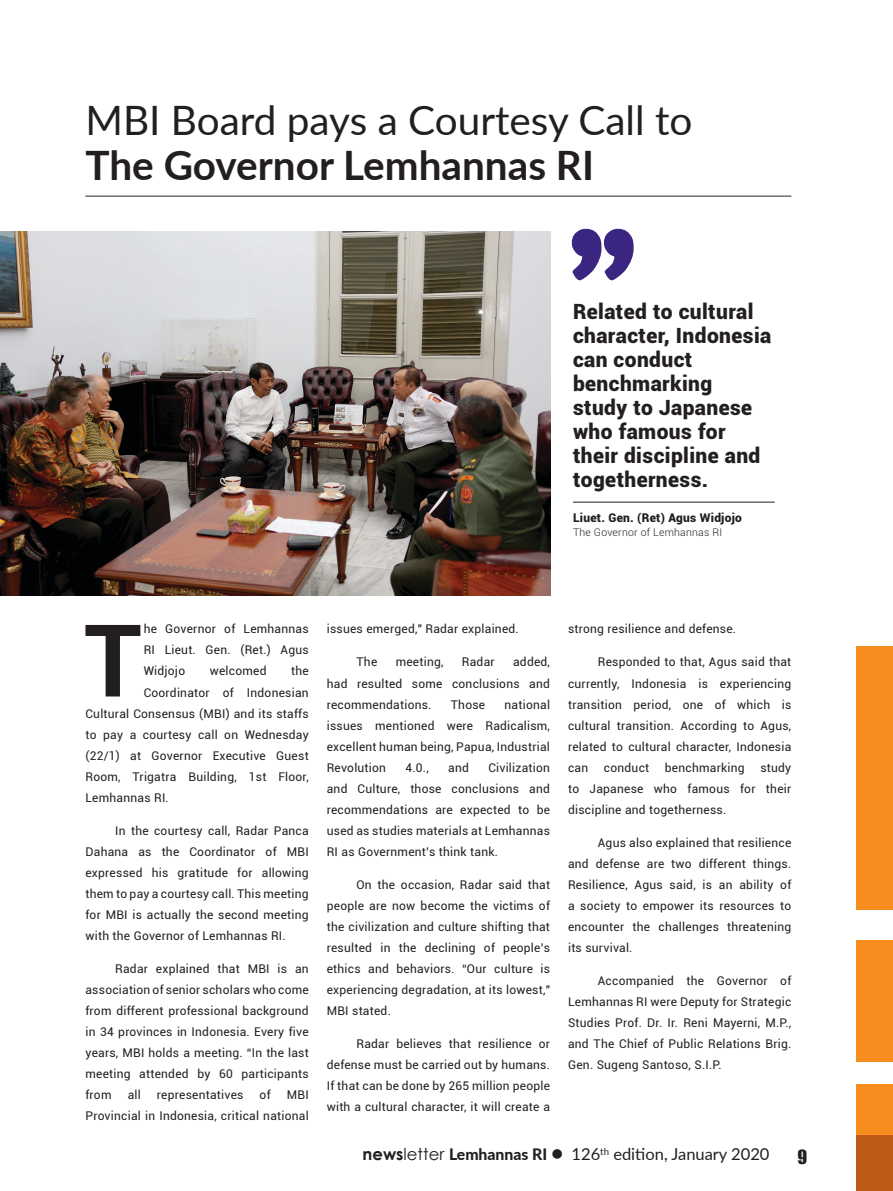
<style>
.page{position:relative;width:893px;height:1191px;background:#fff}
.page>*{position:absolute;margin:0;border:0;box-sizing:border-box;transform-origin:0 0}
.t1{font:109.5px "Hastro";color:#3a2680}
.t2{font:700 100.65px "Roboto";color:#231f20}
.t3{font:40.5px "Lato";color:#231f20}
.t4{font:700 40.5px "Lato";color:#231f20}
.t5{font:900 21px/24px "Roboto";letter-spacing:.02em;color:#231f20}
.t6{font:18px "Impact";color:#231f20}
.t7{font:16.5px "Lato";color:#231f20}
.t8{font:12px/21px "Roboto";letter-spacing:.02em;color:#231f20;text-align:justify}
.No_Spacing{font:900 12px "Roboto";letter-spacing:.02em;color:#231f20}
.No_Spacing-2{font:300 10.5px "Roboto";letter-spacing:.02em;color:#231f20}
.s1{font-family:"Century Gothic";font-weight:700}
.s2{font-family:"Century Gothic"}
.s3{font-weight:800;font-size:15.75px}
</style>
<div class="page">
<div style="left:856px;top:646px;width:37px;height:264px;background:#f68b1e"></div>
<div style="left:856px;top:940px;width:37px;height:121px;background:#f68b1e"></div>
<div style="left:856px;top:1084px;width:37px;height:51px;background:#f68b1e"></div>
<div style="left:856px;top:1135px;width:37px;height:56px;background:#bf5b17"></div>
<hr style="left:85px;top:196px;width:706px;height:1px;background:#231f20">
<img style="left:0;top:232px;width:550px;height:363px">
<hr style="left:573px;top:502px;width:202px;height:1px;background:#231f20">
<p class="t3" style="left:85px;top:91px;width:608px">MBI Board pays a Courtesy Call to</p>
<p class="t4" style="left:85px;top:135px;width:510px">The Governor Lemhannas RI</p>
<p class="t1" style="left:572px;top:201px;width:63px">”</p>
<p class="t5" style="left:573px;top:299px;width:200px">Related to cultural character, Indonesia can conduct benchmarking study to Japanese who famous for their discipline and togetherness.</p>
<p class="No_Spacing" style="left:573px;top:509px;width:170px">Liuet. Gen. (Ret) Agus Widjojo</p>
<p class="No_Spacing-2" style="left:573px;top:525px;width:151px">The Governor of Lemhannas RI</p>
<p class="t2" style="left:84px;top:589px;width:59px">T</p>
<p class="t8" style="left:144px;top:618px;width:167px">he Governor of Lemhannas RI Lieut. Gen. (Ret.) Agus Widjojo</p>
<p class="t8" style="left:210px;top:660px;width:58px">welcomed</p>
<p class="t8" style="left:291px;top:660px;width:19px">the</p>
<p class="t8" style="left:144px;top:681px;width:167px">Coordinator of Indonesian</p>
<p class="t8" style="left:85px;top:702px;width:225px">Cultural Consensus (MBI) and its staffs</p>
<p class="t8" style="left:85px;top:723px;width:225px">to pay a courtesy call on Wednesday</p>
<p class="t8" style="left:85px;top:744px;width:225px">(22/1) at Governor Executive Guest</p>
<p class="t8" style="left:85px;top:765px;width:225px">Room, Trigatra Building, 1st Floor,</p>
<p class="t8" style="left:85px;top:786px;width:85px">Lemhannas RI.</p>
<p class="t8" style="left:85px;top:819px;width:225px;text-indent:30px">In the courtesy call, Radar Panca Dahana as the Coordinator of MBI expressed his gratitude for allowing them to pay a courtesy call. This meeting for MBI is actually the second meeting with the Governor of Lemhannas RI.</p>
<p class="t8" style="left:85px;top:957px;width:225px;text-indent:30px">Radar explained that MBI is an association of senior scholars who come from different professional background in 34 provinces in Indonesia. Every five years, MBI holds a meeting. “In the last meeting attended by 60 participants from</p>
<p class="t8" style="left:128px;top:1083px;width:15px">all</p>
<p class="t8" style="left:157px;top:1083px;width:88px">representatives</p>
<p class="t8" style="left:260px;top:1083px;width:13px">of</p>
<p class="t8" style="left:85px;top:1083px;width:225px;text-align:right">MBI<br>Provincial in Indonesia, critical national</p>
<p class="t8" style="left:327px;top:618px;width:194px">issues emerged," Radar explained.</p>
<p class="t8" style="left:357px;top:651px;width:22px">The</p>
<p class="t8" style="left:396px;top:651px;width:49px">meeting,</p>
<p class="t8" style="left:462px;top:651px;width:34px">Radar</p>
<p class="t8" style="left:327px;top:651px;width:225px;text-indent:186px">added, had resulted some conclusions and recommendations.</p>
<p class="t8" style="left:327px;top:693px;width:225px;text-indent:178px">national issues mentioned were Radicalism, excellent human being, Papua, Industrial Revolution</p>
<p class="t8" style="left:451px;top:693px;width:36px">Those</p>
<p class="t8" style="left:327px;top:756px;width:225px;text-indent:162px">Civilization and Culture, those conclusions and recommendations are expected to be used as studies materials at Lemhannas RI as Government’s think tank.</p>
<p class="t8" style="left:327px;top:873px;width:225px;text-indent:30px">On the occasion, Radar said that people are now become the victims of the civilization and culture shifting that resulted in the declining of people’s ethics and behaviors. “Our culture is experiencing degradation, at its lowest," MBI stated.</p>
<p class="t8" style="left:327px;top:1032px;width:225px;text-indent:30px">Radar believes that resilience or defense must be carried out by humans.<br>If that can be done by 265 million people with a cultural character, it will create a</p>
<p class="t8" style="left:405px;top:756px;width:25px">4.0.,</p>
<p class="t8" style="left:448px;top:756px;width:22px">and</p>
<p class="t8" style="left:568px;top:618px;width:170px">strong resilience and defense.</p>
<p class="t8" style="left:568px;top:651px;width:225px;text-indent:30px">Responded to that, Agus said that currently, Indonesia is experiencing transition period, one of which is cultural transition. According to Agus, related to cultural character, Indonesia can</p>
<p class="t8" style="left:568px;top:756px;width:225px;text-indent:192px">study to Japanese who famous for their discipline and togetherness.</p>
<p class="t8" style="left:568px;top:831px;width:225px;text-indent:30px">Agus also explained that resilience and defense are two different things.<br>Resilience, Agus said, is an ability of a society to empower its resources to encounter the challenges threatening its survival.</p>
<p class="t8" style="left:568px;top:969px;width:225px;text-indent:30px">Accompanied the Governor of Lemhannas RI were Deputy for Strategic Studies Prof. Dr. Ir. Reni Mayerni, M.P., and The Chief of Public Relations Brig.<br>Gen. Sugeng Santoso, S.I.P.</p>
<p class="t8" style="left:604px;top:756px;width:47px">conduct</p>
<p class="t8" style="left:665px;top:756px;width:81px">benchmarking</p>
<h3 class="t7" style="left:363px;top:1142px;width:408px"><span class="s1">news</span><span class="s2">letter</span> <span class="s3">Lemhannas RI</span> ● 126<sup>th</sup> edition, January 2020</h3>
<h3 class="t6" style="left:797px;top:1142px;width:11px">9</h3>
</div>
